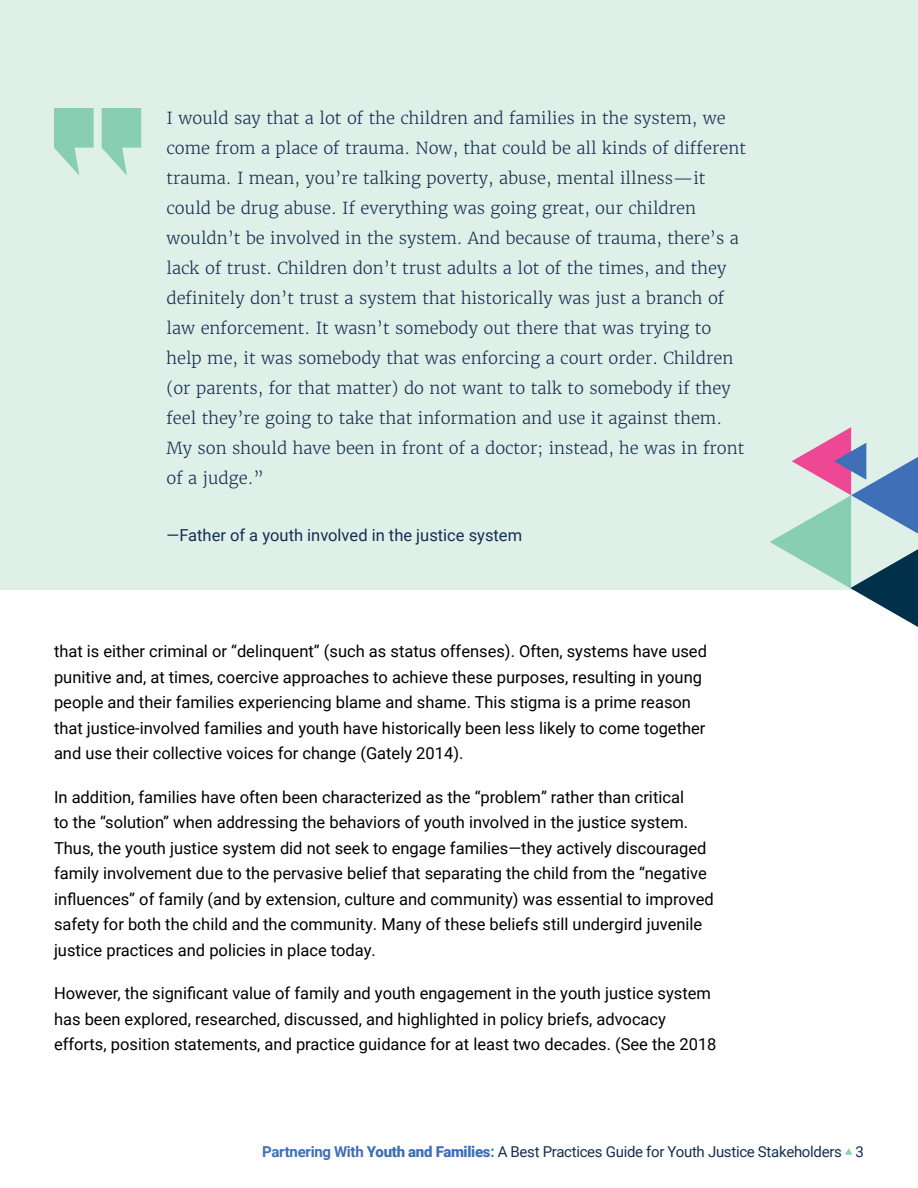
<style>
.page{position:relative;width:918px;height:1188px;background:#fff}
.page>*{position:absolute;margin:0;border:0;box-sizing:border-box;transform-origin:0 0}
.t1{font:16.5px/25.5px "Roboto";color:#000}
.t2{font:300 16.5px/30px "Merriweather";color:#142e51}
.t3{font:16.5px "Roboto";color:#142e51}
.t4{font:15px "Roboto";letter-spacing:-.02em;color:#142e51}
.s1{font-weight:700;color:#3e6fb7}
.s2{font-weight:900;color:#3e6fb7}
</style>
<div class="page">
<div style="left:0;top:0;width:918px;height:589px;background:#dff0e8"></div>
<svg style="left:102px;top:108px;width:39px;height:68px"></svg>
<svg style="left:54px;top:108px;width:40px;height:68px"></svg>
<svg style="left:770px;top:427px;width:148px;height:200px"></svg>
<svg style="left:845px;top:1148px;width:7px;height:7px"></svg>
<p class="t2" style="left:166px;top:103px;width:561px">I would say that a lot of the children and families in the system, we</p>
<p class="t2" style="left:166px;top:133px;width:581px">come from a place of trauma. Now, that could be all kinds of different</p>
<p class="t2" style="left:166px;top:163px;width:574px">trauma. I mean, you’re talking poverty, abuse, mental illness—it could be drug abuse. If everything was going great, our children wouldn’t be involved in the system. And because of trauma, there’s a lack of trust. Children don’t trust adults a lot of the times, and they</p>
<p class="t2" style="left:166px;top:283px;width:559px">definitely don’t trust a system that historically was just a branch of</p>
<p class="t2" style="left:166px;top:313px;width:579px">law enforcement. It wasn’t somebody out there that was trying to help me, it was somebody that was enforcing a court order. Children (or parents, for that matter) do not want to talk to somebody if they feel they’re going to take that information and use it against them.<br>My son should have been in front of a doctor; instead, he was in front</p>
<p class="t2" style="left:166px;top:463px;width:99px">of a judge.”</p>
<p class="t3" style="left:166px;top:524px;width:357px">—Father of a youth involved in the justice system</p>
<p class="t1" style="left:54px;top:638px;width:655px">that is either criminal or “delinquent” (such as status offenses). Often, systems have used punitive and, at times, coercive approaches to achieve these purposes, resulting in young people and their families experiencing blame and shame. This stigma is a prime reason that justice-involved families and youth have historically been less likely to come together and use their collective voices for change (Gately 2014).</p>
<p class="t1" style="left:54px;top:783px;width:661px">In addition, families have often been characterized as the “problem” rather than critical<br>to the “solution” when addressing the behaviors of youth involved in the justice system.<br>Thus, the youth justice system did not seek to engage families—they actively discouraged family involvement due to the pervasive belief that separating the child from the “negative influences” of family (and by extension, culture and community) was essential to improved safety for both the child and the community. Many of these beliefs still undergird juvenile justice practices and policies in place today.</p>
<p class="t1" style="left:54px;top:980px;width:664px">However, the significant value of family and youth engagement in the youth justice system has been explored, researched, discussed, and highlighted in policy briefs, advocacy efforts, position statements, and practice guidance for at least two decades. (See the 2018</p>
<p class="t4" style="left:262px;top:1141px;width:603px"><span class="s1">Partnering With</span> <span class="s2">Youth and Families</span><span class="s1">:</span> A Best Practices Guide for Youth Justice Stakeholders 3</p>
</div>
